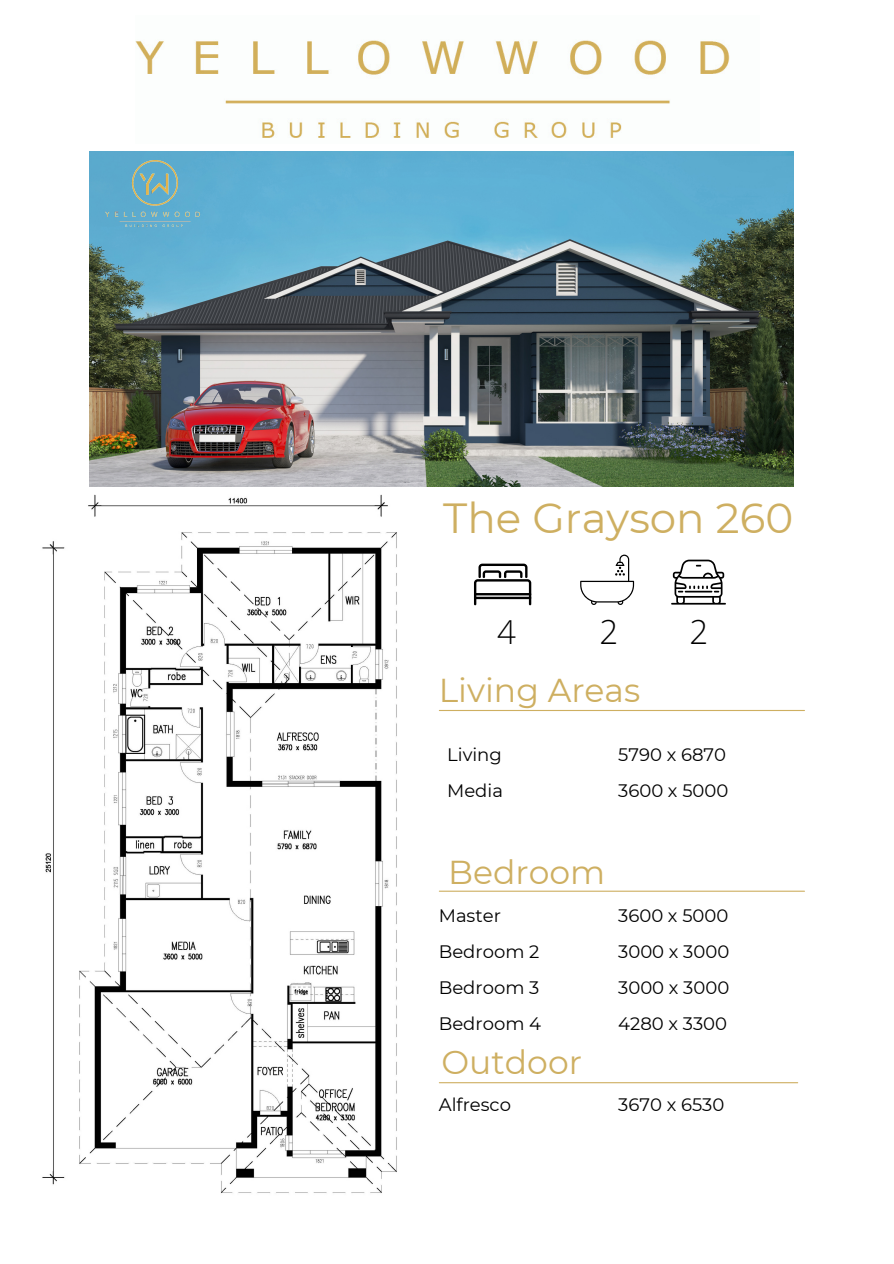
<style>
.page{position:relative;width:894px;height:1264px;background:#fff}
.page>*{position:absolute;margin:0;border:0;box-sizing:border-box;transform-origin:0 0}
.t1{font:42px "Montserrat";color:#ceaf61}
.t2{font:33px "Montserrat";color:#ceaf61}
.t3{font:300 33px "Open Sans";color:#000}
.t4{font:18px "Montserrat";color:#000}
</style>
<div class="page">
<img style="left:135px;top:40px;width:595px;height:98px">
<hr style="left:439px;top:710px;width:365px;height:1px;background:#ceaf61">
<hr style="left:439px;top:1082px;width:358px;height:1px;background:#ceaf61">
<hr style="left:439px;top:890px;width:365px;height:1px;background:#ceaf61">
<svg style="left:474px;top:563px;width:57px;height:42px"></svg>
<svg style="left:580px;top:554px;width:54px;height:51px"></svg>
<svg style="left:671px;top:559px;width:54px;height:45px"></svg>
<img style="left:42px;top:494px;width:355px;height:699px">
<img style="left:89px;top:152px;width:704px;height:334px">
<img style="left:105px;top:160px;width:99px;height:68px">
<p class="t1" style="left:443px;top:492px;width:351px">The Grayson 260</p>
<p class="t3" style="left:497px;top:609px;width:20px">4</p>
<p class="t3" style="left:599px;top:609px;width:20px">2</p>
<p class="t3" style="left:689px;top:609px;width:20px">2</p>
<p class="t2" style="left:438px;top:670px;width:203px">Living Areas</p>
<p class="t4" style="left:447px;top:743px;width:56px">Living</p>
<p class="t4" style="left:447px;top:779px;width:57px">Media</p>
<p class="t4" style="left:618px;top:743px;width:109px">5790 x 6870</p>
<p class="t4" style="left:618px;top:779px;width:112px">3600 x 5000</p>
<p class="t2" style="left:448px;top:851px;width:158px">Bedroom</p>
<p class="t4" style="left:438px;top:904px;width:64px">Master</p>
<p class="t4" style="left:438px;top:940px;width:102px">Bedroom 2</p>
<p class="t4" style="left:438px;top:976px;width:102px">Bedroom 3</p>
<p class="t4" style="left:438px;top:1012px;width:104px">Bedroom 4</p>
<p class="t2" style="left:441px;top:1042px;width:142px">Outdoor</p>
<p class="t4" style="left:438px;top:1093px;width:74px">Alfresco</p>
<p class="t4" style="left:618px;top:904px;width:112px">3600 x 5000</p>
<p class="t4" style="left:618px;top:940px;width:112px">3000 x 3000</p>
<p class="t4" style="left:618px;top:976px;width:112px">3000 x 3000</p>
<p class="t4" style="left:618px;top:1012px;width:110px">4280 x 3300</p>
<p class="t4" style="left:618px;top:1093px;width:107px">3670 x 6530</p>
</div>
